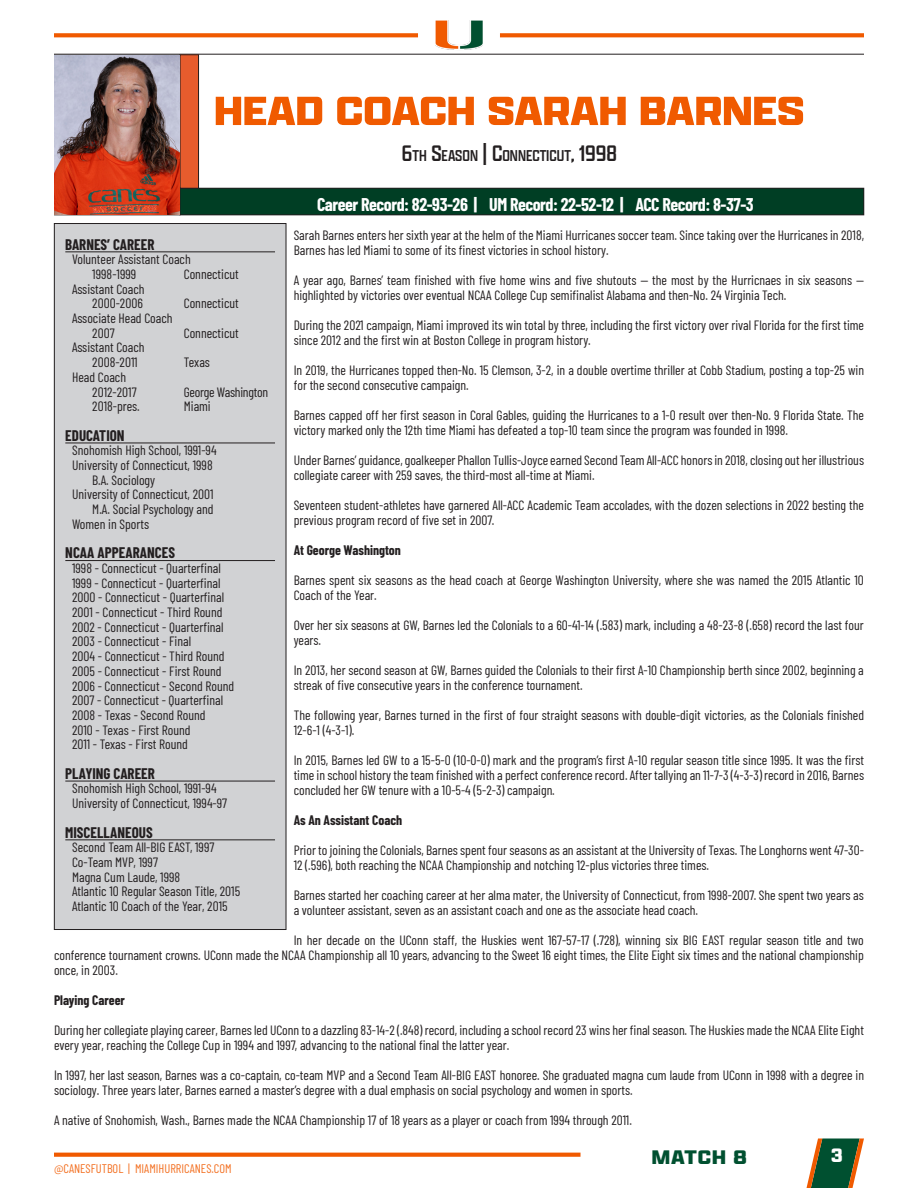
<style>
.page{position:relative;width:918px;height:1188px;background:#fff}
.page>*{position:absolute;margin:0;border:0;box-sizing:border-box;transform-origin:0 0}
.t1{font:900 43.5px "Apotek";color:#f05a00;scale:1.15 1}
.t2{font:900 21px "Apotek";letter-spacing:.04em;color:#005030;scale:1.15 1}
.t3{font:900 20.85px "Apotek";color:#fff}
.t4{font:700 18px "Barlow Condensed";letter-spacing:-.025em;color:#fff}
.t5{font:16.8px "Apotek Cond";color:#231f20}
.t6{font:700 15px "Barlow Condensed";color:#231f20}
.t7{font:13.5px/15px "Barlow Condensed";color:#231f20}
.t8{font:700 13.5px "Barlow Condensed";color:#231f20}
.t9{font:13.5px "Barlow Condensed";letter-spacing:-.02em;color:#231f20}
.t10{font:12.45px "Barlow Condensed";color:#f37123}
.s1{font-size:24px}
</style>
<div class="page">
<svg style="left:54px;top:1153px;width:527px;height:4px;background:#f0630e"></svg>
<svg style="left:806px;top:1138px;width:58px;height:50px"></svg>
<svg style="left:54px;top:33px;width:364px;height:4px"></svg>
<svg style="left:500px;top:33px;width:364px;height:4px"></svg>
<img style="left:435px;top:20px;width:48px;height:30px">
<hr style="left:54px;top:54px;width:810px;height:1px;background:#231f20">
<div style="left:54px;top:54px;width:126px;height:161px;border:1px solid #231f20"></div>
<div style="left:180px;top:188px;width:684px;height:27px;background:#003e24"></div>
<div style="left:180px;top:188px;width:684px;height:27px;border:1px solid #231f20"></div>
<div style="left:54px;top:224px;width:232px;height:706px;background:#d1d2d4"></div>
<hr style="left:65px;top:252px;width:210px;height:1px;background:#231f20">
<hr style="left:65px;top:443px;width:210px;height:1px;background:#231f20">
<hr style="left:65px;top:560px;width:210px;height:1px;background:#231f20">
<hr style="left:65px;top:781px;width:210px;height:1px;background:#231f20">
<hr style="left:65px;top:840px;width:210px;height:1px;background:#231f20">
<div style="left:54px;top:223px;width:232px;height:707px;border:1px solid #231f20"></div>
<div style="left:180px;top:55px;width:19px;height:133px;background:#e75c2d"></div>
<div style="left:180px;top:54px;width:19px;height:135px;border:1px solid #231f20"></div>
<img style="left:55px;top:55px;width:125px;height:159px">
<p class="t1" style="left:214px;top:84px;width:515px">HEAD COACH SARAH BARNES</p>
<p class="t5" style="left:402px;top:145px;width:216px"><span class="s1">6</span>TH <span class="s1">S</span>EASON <span class="s1">| C</span>ONNECTICUT<span class="s1">, 1998</span></p>
<p class="t4" style="left:317px;top:191px;width:438px">Career Record: 82-93-26 | UM Record: 22-52-12 | ACC Record: 8-37-3</p>
<p class="t7" style="left:294px;top:226px;width:572px">Sarah Barnes enters her sixth year at the helm of the Miami Hurricanes soccer team. Since taking over the Hurricanes in 2018,<br>Barnes has led Miami to some of its finest victories in school history.</p>
<p class="t7" style="left:294px;top:271px;width:572px">A year ago, Barnes’ team finished with five home wins and five shutouts — the most by the Hurricnaes in six seasons — highlighted by victories over eventual NCAA College Cup semifinalist Alabama and then-No. 24 Virginia Tech.</p>
<p class="t7" style="left:294px;top:316px;width:572px">During the 2021 campaign, Miami improved its win total by three, including the first victory over rival Florida for the first time since 2012 and the first win at Boston College in program history.</p>
<p class="t7" style="left:294px;top:361px;width:572px">In 2019, the Hurricanes topped then-No. 15 Clemson, 3-2, in a double overtime thriller at Cobb Stadium, posting a top-25 win for the second consecutive campaign.</p>
<p class="t7" style="left:294px;top:406px;width:572px">Barnes capped off her first season in Coral Gables, guiding the Hurricanes to a 1-0 result over then-No. 9 Florida State. The victory marked only the 12th time Miami has defeated a top-10 team since the program was founded in 1998.</p>
<p class="t7" style="left:294px;top:451px;width:572px">Under Barnes’ guidance, goalkeeper Phallon Tullis-Joyce earned Second TeamAll-ACC honorsin 2018, closing out her illustrious collegiate career with 259 saves, the third-most all-time at Miami.</p>
<p class="t7" style="left:294px;top:496px;width:572px">Seventeen student-athletes have garnered All-ACC Academic Team accolades, with the dozen selections in 2022 besting the previous program record of five set in 2007.</p>
<p class="t8" style="left:294px;top:540px;width:109px">At George Washington</p>
<p class="t7" style="left:294px;top:571px;width:572px">Barnes spent six seasons as the head coach at George Washington University, where she was named the 2015 Atlantic 10<br>Coach of the Year.</p>
<p class="t7" style="left:294px;top:616px;width:572px">Over her six seasons at GW, Barnes led the Colonials to a 60-41-14 (.583) mark, including a 48-23-8 (.658) record the last four years.</p>
<p class="t7" style="left:294px;top:661px;width:572px">In 2013, her second season at GW, Barnes guided the Colonials to their first A-10 Championship berth since 2002, beginning a streak of five consecutive years in the conference tournament.</p>
<p class="t7" style="left:294px;top:706px;width:572px">The following year, Barnes turned in the first of four straight seasons with double-digit victories, as the Colonials finished<br>12-6-1 (4-3-1).</p>
<p class="t7" style="left:294px;top:751px;width:572px;text-align:justify">In 2015, Barnes led GW to a 15-5-0 (10-0-0) mark and the program’s first A-10 regular season title since 1995. It was the first time in school history the team finished with a perfect conference record. After tallying an 11-7-3 (4-3-3) record in 2016, Barnes concluded her GW tenure with a 10-5-4 (5-2-3) campaign.</p>
<p class="t8" style="left:294px;top:810px;width:110px">As An Assistant Coach</p>
<p class="t7" style="left:294px;top:841px;width:572px">Prior to joining the Colonials, Barnes spent four seasons as an assistant at the University of Texas. The Longhorns went 47-30-<br>12 (.596), both reaching the NCAA Championship and notching 12-plus victories three times.</p>
<p class="t7" style="left:294px;top:886px;width:572px">Barnes started her coaching career at her alma mater, the University of Connecticut, from 1998-2007. She spent two years as a volunteer assistant, seven as an assistant coach and one as the associate head coach.</p>
<p class="t7" style="left:54px;top:931px;width:811px;text-align:justify;text-indent:240px">In her decade on the UConn staff, the Huskies went 167-57-17 (.728), winning six BIG EAST regular season title and two conference tournament crowns. UConn made the NCAA Championship all 10 years, advancing to the Sweet 16 eight times, the Elite Eight six times and the national championship once, in 2003.</p>
<p class="t8" style="left:54px;top:990px;width:72px">Playing Career</p>
<p class="t7" style="left:54px;top:1021px;width:811px">During her collegiate playing career, Barnes led UConn to a dazzling 83-14-2 (.848) record, including a school record 23 wins her final season. The Huskies made the NCAA Elite Eight every year, reaching the College Cup in 1994 and 1997, advancing to the national final the latter year.</p>
<p class="t7" style="left:54px;top:1066px;width:812px">In 1997, her last season, Barnes was a co-captain, co-team MVP and a Second Team All-BIG EAST honoree. She graduated magna cum laude from UConn in 1998 with a degree in sociology. Three years later, Barnes earned a master’s degree with a dual emphasis on social psychology and women in sports.</p>
<p class="t7" style="left:54px;top:1111px;width:579px">A native of Snohomish, Wash., Barnes made the NCAA Championship 17 of 18 years as a player or coach from 1994 through 2011.</p>
<p class="t6" style="left:65px;top:233px;width:91px">BARNES’ CAREER</p>
<p class="t7" style="left:72px;top:251px;width:120px">Volunteer Assistant Coach</p>
<p class="t7" style="left:92px;top:266px;width:46px">1998-1999</p>
<p class="t7" style="left:184px;top:266px;width:56px">Connecticut</p>
<p class="t7" style="left:72px;top:280px;width:74px">Assistant Coach</p>
<p class="t7" style="left:92px;top:295px;width:52px">2000-2006</p>
<p class="t7" style="left:184px;top:295px;width:56px">Connecticut</p>
<p class="t7" style="left:72px;top:310px;width:102px">Associate Head Coach</p>
<p class="t7" style="left:92px;top:324px;width:24px">2007</p>
<p class="t7" style="left:184px;top:324px;width:56px">Connecticut</p>
<p class="t7" style="left:72px;top:339px;width:74px">Assistant Coach</p>
<p class="t7" style="left:92px;top:354px;width:47px">2008-2011</p>
<p class="t7" style="left:184px;top:354px;width:28px">Texas</p>
<p class="t7" style="left:72px;top:368px;width:55px">Head Coach</p>
<p class="t7" style="left:92px;top:383px;width:46px">2012-2017</p>
<p class="t9" style="left:184px;top:382px;width:86px">George Washington</p>
<p class="t7" style="left:92px;top:398px;width:49px">2018-pres.</p>
<p class="t7" style="left:184px;top:398px;width:28px">Miami</p>
<p class="t6" style="left:65px;top:425px;width:61px">EDUCATION</p>
<p class="t7" style="left:72px;top:442px;width:146px">Snohomish High School, 1991-94</p>
<p class="t7" style="left:72px;top:457px;width:142px">University of Connecticut, 1998</p>
<p class="t7" style="left:92px;top:471px;width:64px">B.A. Sociology</p>
<p class="t7" style="left:72px;top:486px;width:143px">University of Connecticut, 2001</p>
<p class="t7" style="left:72px;top:501px;width:143px;text-indent:20px">M.A. Social Psychology and<br>Women in Sports</p>
<p class="t6" style="left:65px;top:542px;width:111px">NCAA APPEARANCES</p>
<p class="t7" style="left:72px;top:560px;width:150px">1998 - Connecticut - Quarterfinal</p>
<p class="t7" style="left:72px;top:574px;width:150px">1999 - Connecticut - Quarterfinal</p>
<p class="t7" style="left:72px;top:589px;width:154px">2000 - Connecticut - Quarterfinal</p>
<p class="t7" style="left:72px;top:604px;width:152px">2001 - Connecticut - Third Round</p>
<p class="t7" style="left:72px;top:618px;width:153px">2002 - Connecticut - Quarterfinal</p>
<p class="t7" style="left:72px;top:633px;width:121px">2003 - Connecticut - Final</p>
<p class="t7" style="left:72px;top:648px;width:154px">2004 - Connecticut - Third Round</p>
<p class="t7" style="left:72px;top:662px;width:151px">2005 - Connecticut - First Round</p>
<p class="t7" style="left:72px;top:677px;width:164px">2006 - Connecticut - Second Round</p>
<p class="t7" style="left:72px;top:692px;width:153px">2007 - Connecticut - Quarterfinal</p>
<p class="t7" style="left:72px;top:707px;width:135px">2008 - Texas - Second Round</p>
<p class="t7" style="left:72px;top:721px;width:120px">2010 - Texas - First Round</p>
<p class="t7" style="left:72px;top:736px;width:117px">2011 - Texas - First Round</p>
<p class="t6" style="left:65px;top:763px;width:91px">PLAYING CAREER</p>
<p class="t7" style="left:72px;top:780px;width:146px">Snohomish High School, 1991-94</p>
<p class="t7" style="left:72px;top:795px;width:157px">University of Connecticut, 1994-97</p>
<p class="t6" style="left:65px;top:821px;width:89px">MISCELLANEOUS</p>
<p class="t7" style="left:72px;top:839px;width:144px">Second Team All-BIG EAST, 1997</p>
<p class="t7" style="left:72px;top:854px;width:87px">Co-Team MVP, 1997</p>
<p class="t7" style="left:72px;top:868px;width:110px">Magna Cum Laude, 1998</p>
<p class="t7" style="left:72px;top:883px;width:170px">Atlantic 10 Regular Season Title, 2015</p>
<p class="t7" style="left:72px;top:898px;width:157px">Atlantic 10 Coach of the Year, 2015</p>
<p class="t10" style="left:54px;top:1160px;width:179px">@CANESFUTBOL | MIAMIHURRICANES.COM</p>
<h2 class="t2" style="left:652px;top:1144px;width:84px">MATCH 8</h2>
<h3 class="t3" style="left:831px;top:1143px;width:13px">3</h3>
</div>
